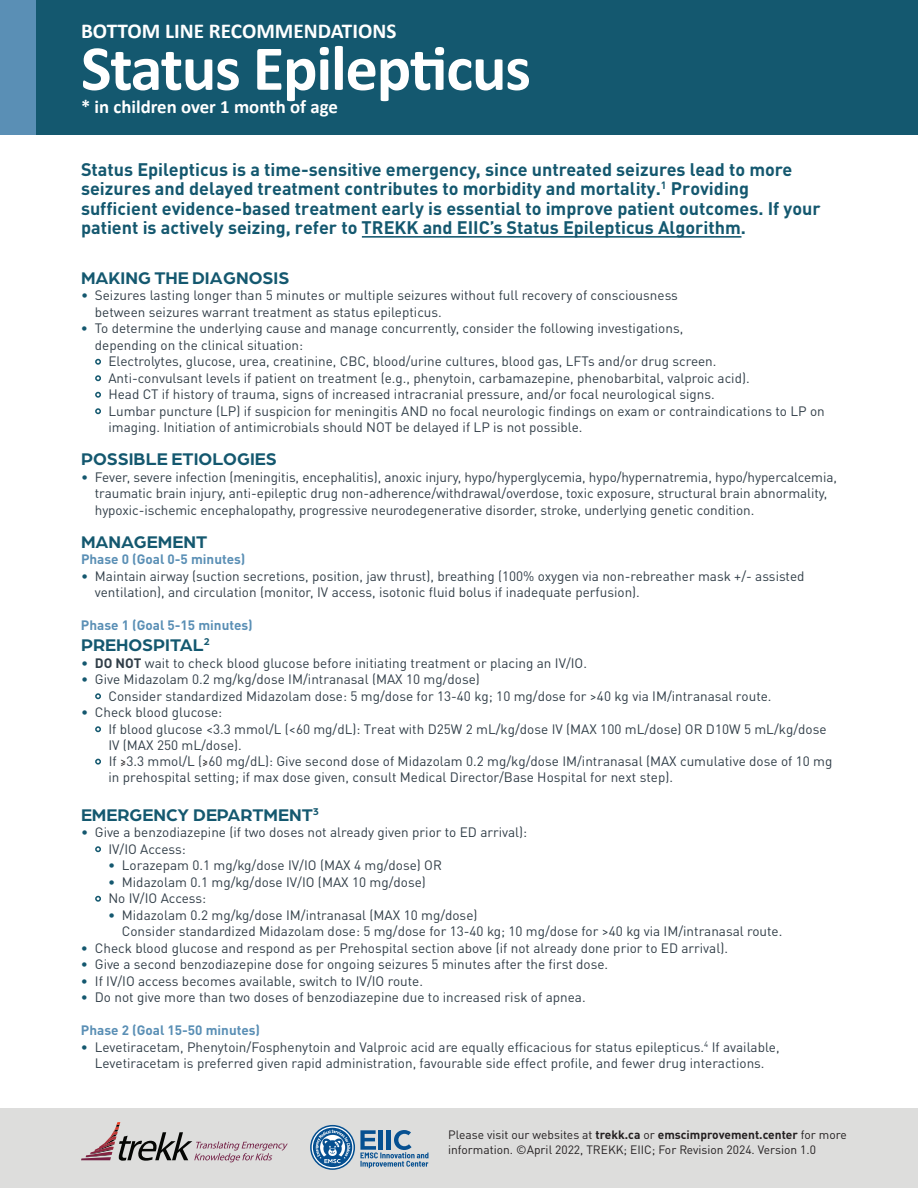
<style>
.page{position:relative;width:918px;height:1188px;background:#fff}
.page>*{position:absolute;margin:0;border:0;box-sizing:border-box;transform-origin:0 0}
.t1{font:700 64.5px "Calibri";letter-spacing:-.02em;color:#fff}
.body{font:700 21.15px "Calibri";color:#fff}
.body-2{font:700 18.75px "Calibri";color:#fff}
.t2{font:700 18px/19.5px "DINOT";color:#14586f}
.t3{font:700 18px "Arboria";color:#14586f}
.t4{font:13.5px/16.5px "DINOT";color:#313e48}
.t5{font:700 13.5px "DINOT";color:#5a8fb5}
.body-3{font:12px/15px "DINOT";color:#231f20}
.s1{color:#14586f}
.s2{font-weight:700}
.s3{font-size:12px;color:#231f20}
</style>
<div class="page">
<div style="left:0;top:0;width:918px;height:135px;background:#14586f"></div>
<div style="left:0;top:1108px;width:918px;height:80px;background:#dddddc"></div>
<svg style="left:310px;top:1125px;width:45px;height:45px"></svg>
<svg style="left:312px;top:1126px;width:42px;height:42px"></svg>
<svg style="left:313px;top:1128px;width:39px;height:39px;background:#608eb7"></svg>
<svg style="left:360px;top:1130px;width:68px;height:38px"></svg>
<svg style="left:81px;top:1122px;width:207px;height:40px"></svg>
<div style="left:0;top:0;width:35px;height:135px;background:#5a8fb5"></div>
<svg style="left:362px;top:236px;width:379px;height:2px"></svg>
<p class="body" style="left:81px;top:16px;width:317px">BOTTOM LINE RECOMMENDATIONS</p>
<h1 class="t1" style="left:81px;top:23px;width:451px">Status Epilepticus</h1>
<p class="body-2" style="left:81px;top:94px;width:258px">* in children over 1 month of age</p>
<p class="t2" style="left:81px;top:159px;width:741px">Status Epilepticus is a time-sensitive emergency, since untreated seizures lead to more seizures and delayed treatment contributes to morbidity and mortality.<sup>1</sup> Providing sufficient evidence-based treatment early is essential to improve patient outcomes. If your patient is actively seizing, refer to TREKK and EIIC’s Status Epilepticus Algorithm.</p>
<p class="t3" style="left:81px;top:265px;width:210px">MAKING THE DIAGNOSIS</p>
<p class="t4" style="left:95px;top:287px;width:585px;text-indent:-14px"><span class="s1">•</span> Seizures lasting longer than 5 minutes or multiple seizures without full recovery of consciousness between seizures warrant treatment as status epilepticus.</p>
<p class="t4" style="left:95px;top:320px;width:590px;text-indent:-14px"><span class="s1">•</span> To determine the underlying cause and manage concurrently, consider the following investigations, depending on the clinical situation:</p>
<p class="t4" style="left:94px;top:353px;width:624px"><span class="s1">•</span> Electrolytes, glucose, urea, creatinine, CBC, blood/urine cultures, blood gas, LFTs and/or drug screen.</p>
<p class="t4" style="left:94px;top:369px;width:657px"><span class="s1">•</span> Anti-convulsant levels if patient on treatment (e.g., phenytoin, carbamazepine, phenobarbital, valproic acid).</p>
<p class="t4" style="left:94px;top:386px;width:622px"><span class="s1">•</span> Head CT if history of trauma, signs of increased intracranial pressure, and/or focal neurological signs.</p>
<p class="t4" style="left:108px;top:402px;width:718px;text-indent:-14px"><span class="s1">•</span> Lumbar puncture (LP) if suspicion for meningitis AND no focal neurologic findings on exam or contraindications to LP on imaging. Initiation of antimicrobials should NOT be delayed if LP is not possible.</p>
<p class="t3" style="left:81px;top:447px;width:197px">POSSIBLE ETIOLOGIES</p>
<p class="t4" style="left:95px;top:468px;width:744px;text-indent:-14px"><span class="s1">•</span> Fever, severe infection (meningitis, encephalitis), anoxic injury, hypo/hyperglycemia, hypo/hypernatremia, hypo/hypercalcemia, traumatic brain injury, anti-epileptic drug non-adherence/withdrawal/overdose, toxic exposure, structural brain abnormality, hypoxic-ischemic encephalopathy, progressive neurodegenerative disorder, stroke, underlying genetic condition.</p>
<p class="t3" style="left:81px;top:529px;width:128px">MANAGEMENT</p>
<p class="t5" style="left:81px;top:551px;width:166px">Phase 0 (Goal 0-5 minutes)</p>
<p class="t4" style="left:95px;top:567px;width:711px;text-indent:-14px"><span class="s1">•</span> Maintain airway (suction secretions, position, jaw thrust), breathing (100% oxygen via non-rebreather mask +/- assisted ventilation), and circulation (monitor, IV access, isotonic fluid bolus if inadequate perfusion).</p>
<p class="t5" style="left:81px;top:617px;width:173px">Phase 1 (Goal 5-15 minutes)</p>
<p class="t3" style="left:81px;top:633px;width:130px">PREHOSPITAL<sup>2</sup></p>
<p class="t4" style="left:81px;top:654px;width:508px"><span class="s1">•</span> <span class="s2">DO NOT</span> wait to check blood glucose before initiating treatment or placing an IV/IO.</p>
<p class="t4" style="left:81px;top:671px;width:400px"><span class="s1">•</span> Give Midazolam 0.2 mg/kg/dose IM/intranasal (MAX 10 mg/dose)</p>
<p class="t4" style="left:94px;top:687px;width:679px"><span class="s1">•</span> Consider standardized Midazolam dose: 5 mg/dose for 13-40 kg; 10 mg/dose for &gt;40 kg via IM/intranasal route.</p>
<p class="t4" style="left:81px;top:704px;width:143px"><span class="s1">•</span> Check blood glucose:</p>
<p class="t4" style="left:108px;top:721px;width:720px;line-height:15.9px;text-indent:-14px"><span class="s1">•</span> If blood glucose &lt;3.3 mmol/L (&lt;60 mg/dL): Treat with D25W 2 mL/kg/dose IV (MAX 100 mL/dose) OR D10W 5 mL/kg/dose<br>IV (MAX 250 mL/dose).</p>
<p class="t4" style="left:108px;top:753px;width:726px;line-height:15.9px;text-indent:-14px"><span class="s1">•</span> If <span class="s3">≥</span>3.3 mmol/L (<span class="s3">≥</span>60 mg/dL): Give second dose of Midazolam 0.2 mg/kg/dose IM/intranasal (MAX cumulative dose of 10 mg in prehospital setting; if max dose given, consult Medical Director/Base Hospital for next step).</p>
<p class="t3" style="left:81px;top:802px;width:239px">EMERGENCY DEPARTMENT<sup>3</sup></p>
<p class="t4" style="left:81px;top:824px;width:448px"><span class="s1">•</span> Give a benzodiazepine (if two doses not already given prior to ED arrival):</p>
<p class="t4" style="left:94px;top:840px;width:93px"><span class="s1">•</span> IV/IO Access:</p>
<p class="t4" style="left:108px;top:857px;width:335px"><span class="s1">•</span> Lorazepam 0.1 mg/kg/dose IV/IO (MAX 4 mg/dose) OR</p>
<p class="t4" style="left:108px;top:873px;width:319px"><span class="s1">•</span> Midazolam 0.1 mg/kg/dose IV/IO (MAX 10 mg/dose)</p>
<p class="t4" style="left:94px;top:890px;width:113px"><span class="s1">•</span> No IV/IO Access:</p>
<p class="t4" style="left:122px;top:906px;width:662px;text-indent:-14px"><span class="s1">•</span> Midazolam 0.2 mg/kg/dose IM/intranasal (MAX 10 mg/dose)<br>Consider standardized Midazolam dose: 5 mg/dose for 13-40 kg; 10 mg/dose for &gt;40 kg via IM/intranasal route.</p>
<p class="t4" style="left:81px;top:939px;width:649px"><span class="s1">•</span> Check blood glucose and respond as per Prehospital section above (if not already done prior to ED arrival).</p>
<p class="t4" style="left:81px;top:956px;width:529px"><span class="s1">•</span> Give a second benzodiazepine dose for ongoing seizures 5 minutes after the first dose.</p>
<p class="t4" style="left:81px;top:972px;width:343px"><span class="s1">•</span> If IV/IO access becomes available, switch to IV/IO route.</p>
<p class="t4" style="left:81px;top:989px;width:506px"><span class="s1">•</span> Do not give more than two doses of benzodiazepine due to increased risk of apnea.</p>
<p class="t5" style="left:81px;top:1022px;width:181px">Phase 2 (Goal 15-50 minutes)</p>
<p class="t4" style="left:81px;top:1038px;width:700px;text-align:center"><span class="s1">•</span> Levetiracetam, Phenytoin/Fosphenytoin and Valproic acid are equally efficacious for status epilepticus.<sup>4</sup> If available,<br>Levetiracetam is preferred given rapid administration, favourable side effect profile, and fewer drug interactions.</p>
<p class="body-3" style="left:448px;top:1127px;width:400px">Please visit our websites at <span class="s2">trekk.ca</span> or <span class="s2">emscimprovement.center</span> for more information. ©April 2022, TREKK; EIIC; For Revision 2024. Version 1.0</p>
</div>
